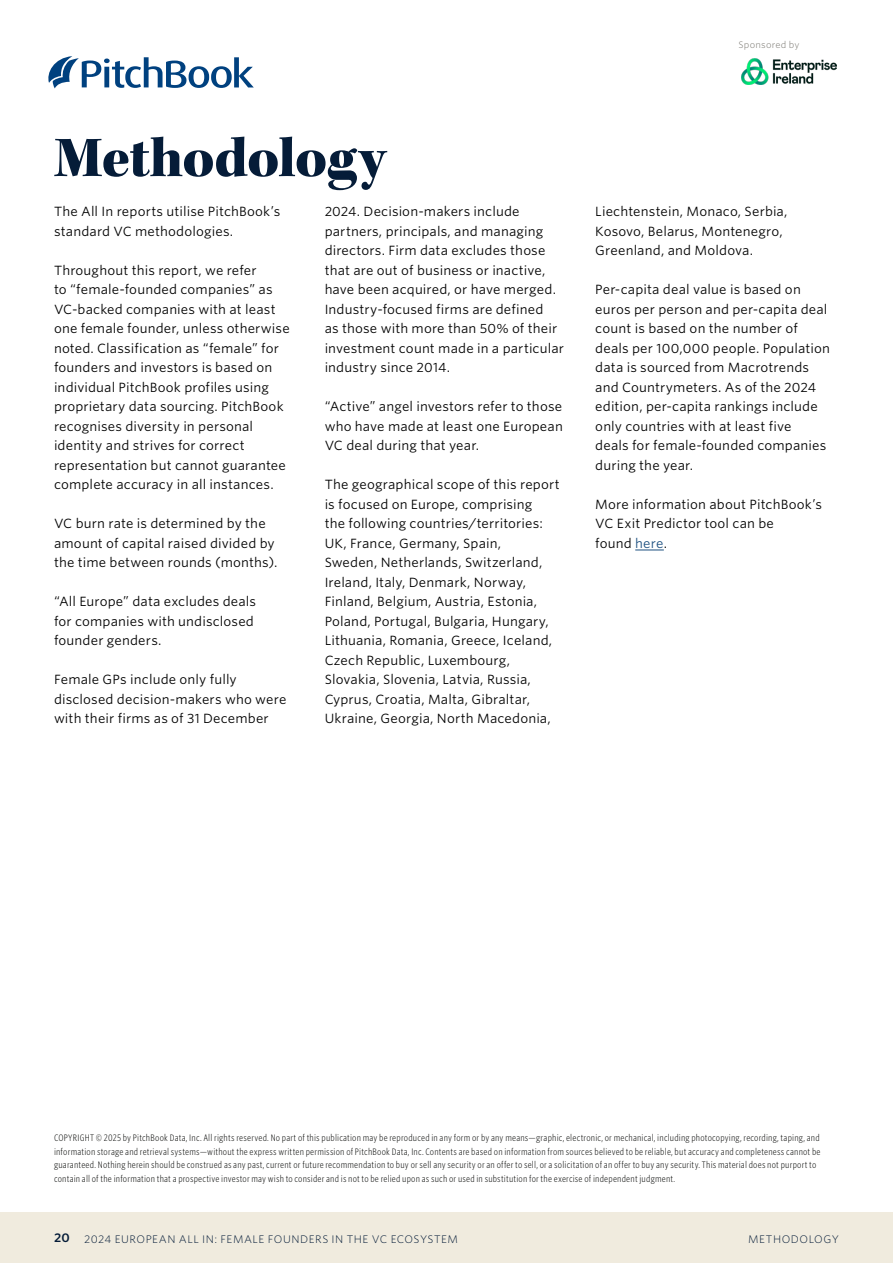
<style>
.page{position:relative;width:893px;height:1263px;background:#fff}
.page>*{position:absolute;margin:0;border:0;box-sizing:border-box;transform-origin:0 0}
.CR_H1{font:58.5px "Kepler Std Black Subh";letter-spacing:-.015em;color:#051c38}
.CR_Body_copy{font:12.75px/19.5px "Whitney S Sm";letter-spacing:.01em;color:#000}
.CR_Footer_right{font:300 10.5px "Whitney S Sm";letter-spacing:.05em;color:#051c38}
.CR_Small_text_dark_mode{font:300 9px/13.5px "Whitney Cond S Sm";letter-spacing:.02em;color:#040503}
.t1{font:300 9px "Whitney S Sm";letter-spacing:.025em;color:#78766f}
.s1{color:#1d5080}
.s2{font-weight:600;font-size:12px}
</style>
<div class="page">
<div style="left:0;top:1212px;width:893px;height:51px;background:#f0ebde"></div>
<svg style="left:48px;top:56px;width:206px;height:32px"></svg>
<img style="left:741px;top:59px;width:95px;height:26px">
<svg style="left:635px;top:550px;width:29px;height:1px"></svg>
<p class="t1" style="left:738px;top:38px;width:62px">Sponsored by</p>
<p class="CR_H1" style="left:54px;top:124px;width:333px">Methodology</p>
<p class="CR_Body_copy" style="left:54px;top:202px;width:228px">The All In reports utilise PitchBook’s standard VC methodologies.</p>
<p class="CR_Body_copy" style="left:54px;top:260px;width:237px">Throughout this report, we refer<br>to “female-founded companies” as VC-backed companies with at least one female founder, unless otherwise noted. Classification as “female” for founders and investors is based on individual PitchBook profiles using proprietary data sourcing. PitchBook recognises diversity in personal identity and strives for correct representation but cannot guarantee complete accuracy in all instances.</p>
<p class="CR_Body_copy" style="left:54px;top:514px;width:225px">VC burn rate is determined by the amount of capital raised divided by the time between rounds (months).</p>
<p class="CR_Body_copy" style="left:54px;top:592px;width:204px">“All Europe” data excludes deals for companies with undisclosed founder genders.</p>
<p class="CR_Body_copy" style="left:54px;top:670px;width:234px">Female GPs include only fully disclosed decision-makers who were with their firms as of 31 December</p>
<p class="CR_Body_copy" style="left:325px;top:202px;width:241px">2024. Decision-makers include partners, principals, and managing directors. Firm data excludes those that are out of business or inactive, have been acquired, or have merged.<br>Industry-focused firms are defined<br>as those with more than 50% of their investment count made in a particular industry since 2014.</p>
<p class="CR_Body_copy" style="left:325px;top:397px;width:240px;text-align:justify">“Active” angel investors refer to those who have made at least one European VC deal during that year.</p>
<p class="CR_Body_copy" style="left:325px;top:475px;width:237px">The geographical scope of this report is focused on Europe, comprising<br>the following countries/territories:<br>UK, France, Germany, Spain,<br>Sweden, Netherlands, Switzerland, Ireland, Italy, Denmark, Norway, Finland, Belgium, Austria, Estonia, Poland, Portugal, Bulgaria, Hungary, Lithuania, Romania, Greece, Iceland, Czech Republic, Luxembourg, Slovakia, Slovenia, Latvia, Russia, Cyprus, Croatia, Malta, Gibraltar, Ukraine, Georgia, North Macedonia,</p>
<p class="CR_Body_copy" style="left:595px;top:202px;width:194px">Liechtenstein, Monaco, Serbia,<br>Kosovo, Belarus, Montenegro,<br>Greenland, and Moldova.</p>
<p class="CR_Body_copy" style="left:595px;top:280px;width:236px">Per-capita deal value is based on euros per person and per-capita deal count is based on the number of deals per 100,000 people. Population data is sourced from Macrotrends and Countrymeters. As of the 2024 edition, per-capita rankings include only countries with at least five<br>deals for female-founded companies during the year.</p>
<p class="CR_Body_copy" style="left:595px;top:494px;width:228px">More information about PitchBook’s<br>VC Exit Predictor tool can be<br>found <span class="s1">here</span>.</p>
<p class="CR_Small_text_dark_mode" style="left:54px;top:1131px;width:768px">COPYRIGHT © 2025 by PitchBook Data, Inc. All rights reserved. No part of this publication may be reproduced in any form or by any means—graphic, electronic, or mechanical, including photocopying, recording, taping, and information storage and retrieval systems—without the express written permission of PitchBook Data, Inc. Contents are based on information from sources believed to be reliable, but accuracy and completeness cannot be guaranteed. Nothing herein should be construed as any past, current or future recommendation to buy or sell any security or an offer to sell, or a solicitation of an offer to buy any security. This material does not purport to contain all of the information that a prospective investor may wish to consider and is not to be relied upon as such or used in substitution for the exercise of independent judgment.</p>
<p class="CR_Footer_right" style="left:54px;top:1231px;width:406px"><span class="s2">20</span> 2024 EUROPEAN ALL IN: FEMALE FOUNDERS IN THE VC ECOSYSTEM</p>
<p class="CR_Footer_right" style="left:748px;top:1231px;width:92px">METHODOLOGY</p>
</div>
